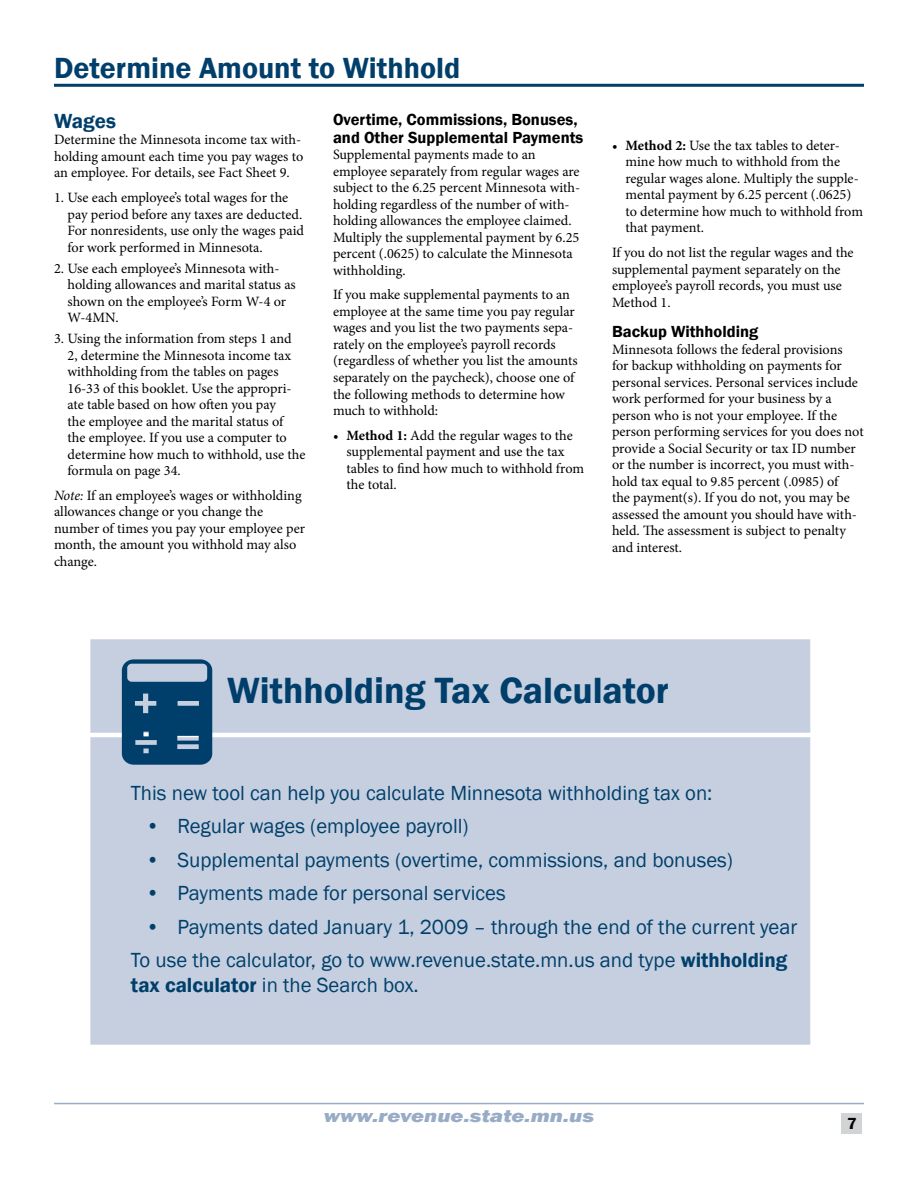
<style>
.page{position:relative;width:918px;height:1188px;background:#fff}
.page>*{position:absolute;margin:0;border:0;box-sizing:border-box;transform-origin:0 0}
.t1{font:600 37.5px "Franklin Gothic";color:#003f6b}
.t2{font:600 30px "Franklin Gothic";color:#003f6b}
.t3{font:21px/33.5px "Franklin Gothic";color:#003f6b}
.t4{font:600 21px "Franklin Gothic";color:#003f6b}
.t5{font:italic 800 18px "Franklin Gothic";color:#99acc6;scale:1.25 1}
.t6{font:600 16.5px/18px "Franklin Gothic";color:#000}
.t7{font:14.25px/16.5px "Minion Pro";letter-spacing:-.005em;color:#000}
.s1{font-weight:700}
.s2{font-style:italic}
.s3{font-weight:600}
</style>
<div class="page">
<div style="left:842px;top:1113px;width:20px;height:21px;background:#d1d3d4"></div>
<hr style="left:54px;top:1103px;width:810px;height:1px;background:#99acc6">
<div style="left:91px;top:640px;width:719px;height:404px;background:#c5cfdf"></div>
<hr style="left:54px;top:84px;width:810px;height:3px;background:#003f6b">
<hr style="left:57px;top:733px;width:787px;height:4px;background:#fff">
<svg style="left:122px;top:659px;width:90px;height:106px"></svg>
<h2 class="t2" style="left:54px;top:49px;width:408px">Determine Amount to Withhold</h2>
<p class="t6" style="left:333px;top:110px;width:252px">Overtime, Commissions, Bonuses, and Other Supplemental Payments</p>
<p class="t7" style="left:333px;top:146px;width:249px">Supplemental payments made to an employee separately from regular wages are subject to the 6.25 percent Minnesota with&shy;holding regardless of the number of with&shy;holding allowances the employee claimed.<br>Multiply the supplemental payment by 6.25 percent (.0625) to calculate the Minnesota withholding.</p>
<p class="t7" style="left:333px;top:287px;width:246px">If you make supplemental payments to an employee at the same time you pay regular wages and you list the two payments sepa&shy;rately on the employee’s payroll records (regardless of whether you list the amounts separately on the paycheck), choose one of the following methods to determine how much to withhold:</p>
<p class="t7" style="left:346px;top:427px;width:239px;text-indent:-13px">• <span class="s1">Method 1:</span> Add the regular wages to the supplemental payment and use the tax tables to find how much to withhold from the total.</p>
<h3 class="t4" style="left:54px;top:108px;width:63px">Wages</h3>
<p class="t7" style="left:54px;top:132px;width:251px">Determine the Minnesota income tax with&shy;holding amount each time you pay wages to an employee. For details, see Fact Sheet 9.</p>
<p class="t7" style="left:67px;top:189px;width:238px;text-indent:-13px">1. Use each employee’s total wages for the pay period before any taxes are deducted.<br>For nonresidents, use only the wages paid for work performed in Minnesota.</p>
<p class="t7" style="left:67px;top:260px;width:230px;text-indent:-13px">2. Use each employee’s Minnesota with&shy;holding allowances and marital status as shown on the employee’s Form W-4 or<br>W-4MN.</p>
<p class="t7" style="left:67px;top:330px;width:239px;text-indent:-13px">3. Using the information from steps 1 and<br>2, determine the Minnesota income tax withholding from the tables on pages 16-33 of this booklet. Use the appropri&shy;ate table based on how often you pay<br>the employee and the marital status of<br>the employee. If you use a computer to determine how much to withhold, use the formula on page 34.</p>
<p class="t7" style="left:54px;top:487px;width:253px"><span class="s2">Note:</span> If an employee’s wages or withholding allowances change or you change the number of times you pay your employee per month, the amount you withhold may also change.</p>
<p class="t7" style="left:625px;top:137px;width:239px;text-indent:-13px">• <span class="s1">Method 2:</span> Use the tax tables to deter&shy;mine how much to withhold from the regular wages alone. Multiply the supple&shy;mental payment by 6.25 percent (.0625) to determine how much to withhold from that payment.</p>
<p class="t7" style="left:612px;top:244px;width:243px">If you do not list the regular wages and the supplemental payment separately on the employee’s payroll records, you must use Method 1.</p>
<p class="t6" style="left:612px;top:323px;width:148px">Backup Withholding</p>
<p class="t7" style="left:612px;top:341px;width:253px">Minnesota follows the federal provisions<br>for backup withholding on payments for personal services. Personal services include work performed for your business by a person who is not your employee. If the person performing services for you does not provide a Social Security or tax ID number or the number is incorrect, you must with&shy;hold tax equal to 9.85 percent (.0985) of<br>the payment(s). If you do not, you may be assessed the amount you should have with&shy;held. The assessment is subject to penalty and interest.</p>
<h1 class="t1" style="left:227px;top:667px;width:443px">Withholding Tax Calculator</h1>
<h3 class="t3" style="left:131px;top:777px;width:583px">This new tool can help you calculate Minnesota withholding tax on:</h3>
<h3 class="t3" style="left:146px;top:810px;width:324px">• Regular wages (employee payroll)</h3>
<h3 class="t3" style="left:146px;top:844px;width:589px">• Supplemental payments (overtime, commissions, and bonuses)</h3>
<h3 class="t3" style="left:146px;top:877px;width:361px">• Payments made for personal services</h3>
<h3 class="t3" style="left:131px;top:910px;width:668px;text-indent:15px">• Payments dated January 1, 2009 – through the end of the current year<br>To use the calculator, go to www.revenue.state.mn.us and type <span class="s3">withholding</span></h3>
<h3 class="t3" style="left:131px;top:969px;width:289px"><span class="s3">tax calculator</span> in the Search box.</h3>
<p class="t5" style="left:324px;top:1105px;width:218px">www.revenue.state.mn.us</p>
<p class="t6" style="left:847px;top:1115px;width:11px">7</p>
</div>
